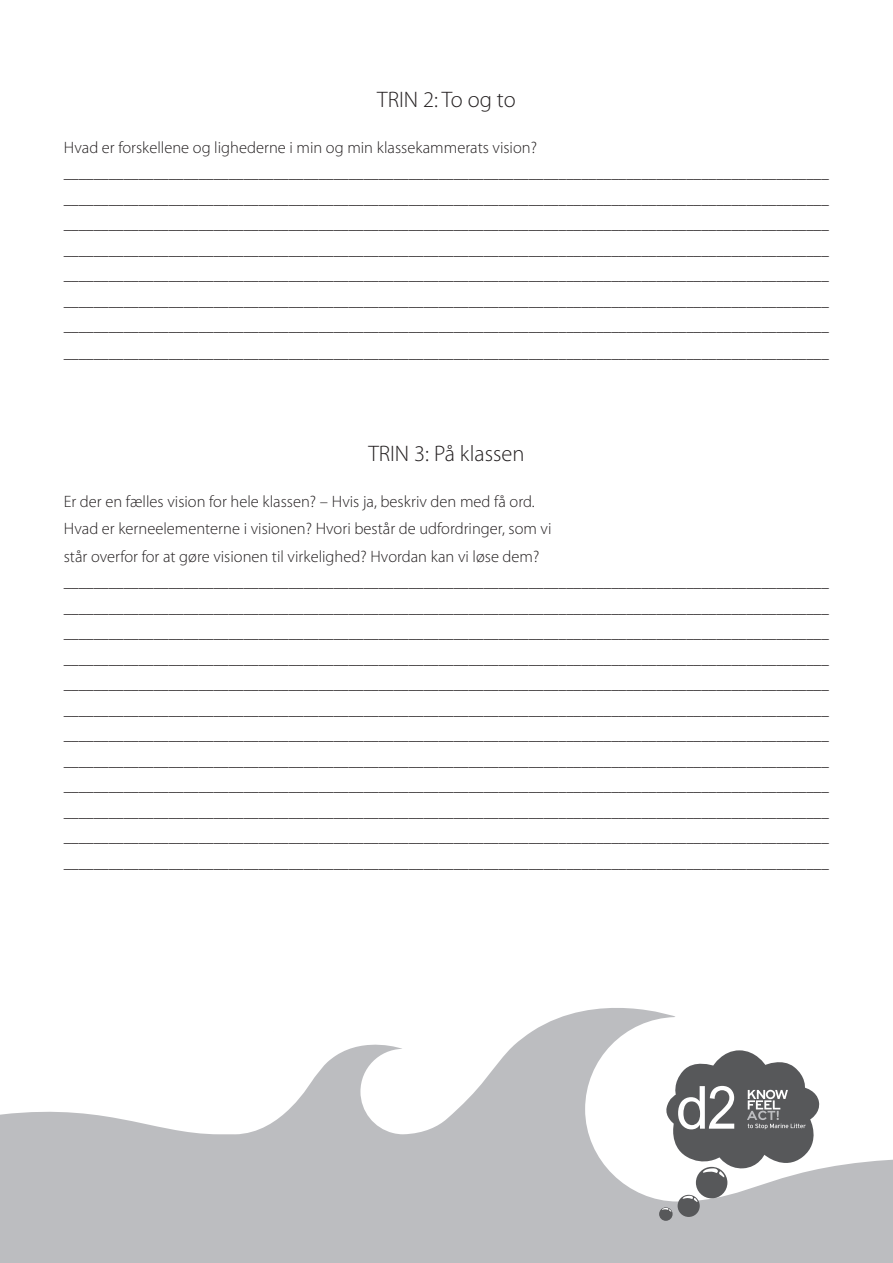
<style>
.page{position:relative;width:893px;height:1263px;background:#fff}
.page>*{position:absolute;margin:0;border:0;box-sizing:border-box;transform-origin:0 0}
.t1{font:59.4px "Arial Unicode MS";color:#fff}
.t2{font:300 22.5px "Myriad Pro";color:#231f20}
.Default{font:300 16.5px/27.5px "Myriad Pro";color:#231f20}
.Default-2{font:300 15px "Myriad Pro";color:#231f20}
</style>
<div class="page">
<svg style="left:0;top:1008px;width:893px;height:255px;fill:#bcbdc0"></svg>
<div style="left:696px;top:1167px;width:31px;height:31px;background:#57585a;border-radius:50%"></div>
<div style="left:678px;top:1195px;width:22px;height:22px;background:#57585a;border-radius:50%"></div>
<svg style="left:682px;top:1196px;width:16px;height:6px"></svg>
<div style="left:659px;top:1207px;width:14px;height:14px;background:#57585a;border-radius:50%"></div>
<svg style="left:662px;top:1208px;width:9px;height:4px"></svg>
<svg style="left:664px;top:1050px;width:157px;height:127px"></svg>
<p class="t2" style="left:377px;top:86px;width:140px">TRIN 2: To og to</p>
<p class="Default" style="left:64px;top:133px;width:475px">Hvad er forskellene og lighederne i min og min klassekammerats vision?</p>
<p class="Default-2" style="left:64px;top:164px;width:767px">______________________________________________________________________________________________________</p>
<p class="Default-2" style="left:64px;top:189px;width:767px">______________________________________________________________________________________________________</p>
<p class="Default-2" style="left:64px;top:215px;width:767px">______________________________________________________________________________________________________</p>
<p class="Default-2" style="left:64px;top:240px;width:767px">______________________________________________________________________________________________________</p>
<p class="Default-2" style="left:64px;top:266px;width:767px">______________________________________________________________________________________________________</p>
<p class="Default-2" style="left:64px;top:291px;width:767px">______________________________________________________________________________________________________</p>
<p class="Default-2" style="left:64px;top:317px;width:767px">______________________________________________________________________________________________________</p>
<p class="Default-2" style="left:64px;top:344px;width:767px">______________________________________________________________________________________________________</p>
<p class="t2" style="left:368px;top:440px;width:158px">TRIN 3: På klassen</p>
<p class="Default" style="left:64px;top:487px;width:489px">Er der en fælles vision for hele klassen? – Hvis ja, beskriv den med få ord.<br>Hvad er kerneelementerne i visionen? Hvori består de udfordringer, som vi står overfor for at gøre visionen til virkelighed? Hvordan kan vi løse dem?</p>
<p class="Default-2" style="left:64px;top:573px;width:767px">______________________________________________________________________________________________________</p>
<p class="Default-2" style="left:64px;top:599px;width:767px">______________________________________________________________________________________________________</p>
<p class="Default-2" style="left:64px;top:624px;width:767px">______________________________________________________________________________________________________</p>
<p class="Default-2" style="left:64px;top:650px;width:767px">______________________________________________________________________________________________________</p>
<p class="Default-2" style="left:64px;top:675px;width:767px">______________________________________________________________________________________________________</p>
<p class="Default-2" style="left:64px;top:701px;width:767px">______________________________________________________________________________________________________</p>
<p class="Default-2" style="left:64px;top:726px;width:767px">______________________________________________________________________________________________________</p>
<p class="Default-2" style="left:64px;top:752px;width:767px">______________________________________________________________________________________________________</p>
<p class="Default-2" style="left:64px;top:777px;width:767px">______________________________________________________________________________________________________</p>
<p class="Default-2" style="left:64px;top:803px;width:767px">______________________________________________________________________________________________________</p>
<p class="Default-2" style="left:64px;top:828px;width:767px">______________________________________________________________________________________________________</p>
<p class="Default-2" style="left:64px;top:854px;width:767px">______________________________________________________________________________________________________</p>
<p class="t1" style="left:676px;top:1065px;width:63px">d2</p>
</div>
